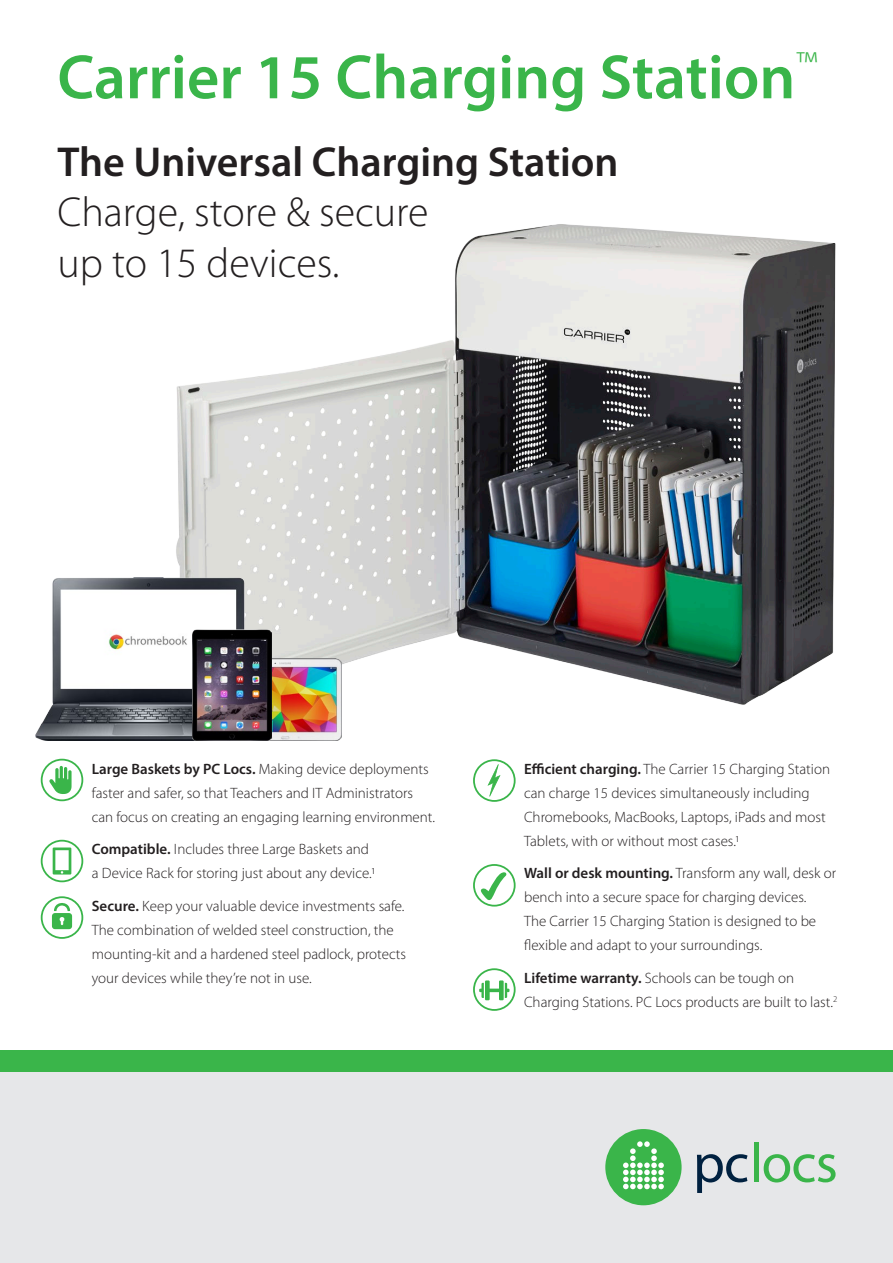
<style>
.page{position:relative;width:893px;height:1263px;background:#fff}
.page>*{position:absolute;margin:0;border:0;box-sizing:border-box;transform-origin:0 0}
.t1{font:600 63px "Myriad Pro";color:#3ab54a}
.t2{font:300 42px/50.4px "Myriad Pro";color:#231f20}
.t3{font:600 42px "Myriad Pro";color:#231f20}
.t4{font:300 15px/24px "Myriad Pro";color:#231f20}
.s1{font-weight:600}
</style>
<div class="page">
<div style="left:0;top:1071px;width:893px;height:192px;background:#e6e7e9"></div>
<div style="left:0;top:1050px;width:893px;height:21px;background:#3ab54a"></div>
<svg style="left:697px;top:1154px;width:50px;height:39px"></svg>
<div style="left:754px;top:1142px;width:5px;height:40px;background:#3ab54a"></div>
<svg style="left:764px;top:1154px;width:72px;height:28px"></svg>
<div style="left:605px;top:1129px;width:77px;height:76px;background:#3ab54a;border-radius:50%"></div>
<svg style="left:623px;top:1141px;width:41px;height:48px"></svg>
<img style="left:117px;top:224px;width:719px;height:517px">
<svg style="left:473px;top:759px;width:43px;height:43px"></svg>
<svg style="left:41px;top:759px;width:42px;height:42px"></svg>
<svg style="left:473px;top:864px;width:43px;height:42px"></svg>
<svg style="left:41px;top:896px;width:42px;height:43px"></svg>
<svg style="left:473px;top:968px;width:43px;height:43px"></svg>
<svg style="left:41px;top:840px;width:42px;height:42px"></svg>
<img style="left:36px;top:578px;width:224px;height:163px">
<img style="left:271px;top:659px;width:70px;height:81px">
<img style="left:193px;top:629px;width:78px;height:111px">
<p class="t1" style="left:57px;top:37px;width:762px">Carrier 15 Charging Station<sup>™</sup></p>
<p class="t3" style="left:57px;top:135px;width:563px">The Universal Charging Station</p>
<p class="t2" style="left:57px;top:186px;width:373px">Charge, store &amp; secure up to 15 devices.</p>
<p class="t4" style="left:92px;top:757px;width:345px"><span class="s1">Large Baskets by PC Locs.</span> Making device deployments faster and safer, so that Teachers and IT Administrators can focus on creating an engaging learning environment.</p>
<p class="t4" style="left:92px;top:837px;width:285px"><span class="s1">Compatible.</span> Includes three Large Baskets and a Device Rack for storing just about any device.1</p>
<p class="t4" style="left:92px;top:894px;width:316px"><span class="s1">Secure.</span> Keep your valuable device investments safe.<br>The combination of welded steel construction, the mounting-kit and a hardened steel padlock, protects your devices while they’re not in use.</p>
<p class="t4" style="left:524px;top:757px;width:307px"><span class="s1">Efficient charging.</span> The Carrier 15 Charging Station can charge 15 devices simultaneously including Chromebooks, MacBooks, Laptops, iPads and most Tablets, with or without most cases.1</p>
<p class="t4" style="left:524px;top:861px;width:314px"><span class="s1">Wall or desk mounting.</span> Transform any wall, desk or bench into a secure space for charging devices.<br>The Carrier 15 Charging Station is designed to be flexible and adapt to your surroundings.</p>
<p class="t4" style="left:524px;top:966px;width:315px"><span class="s1">Lifetime warranty.</span> Schools can be tough on<br>Charging Stations. PC Locs products are built to last.<sup>2</sup></p>
</div>
